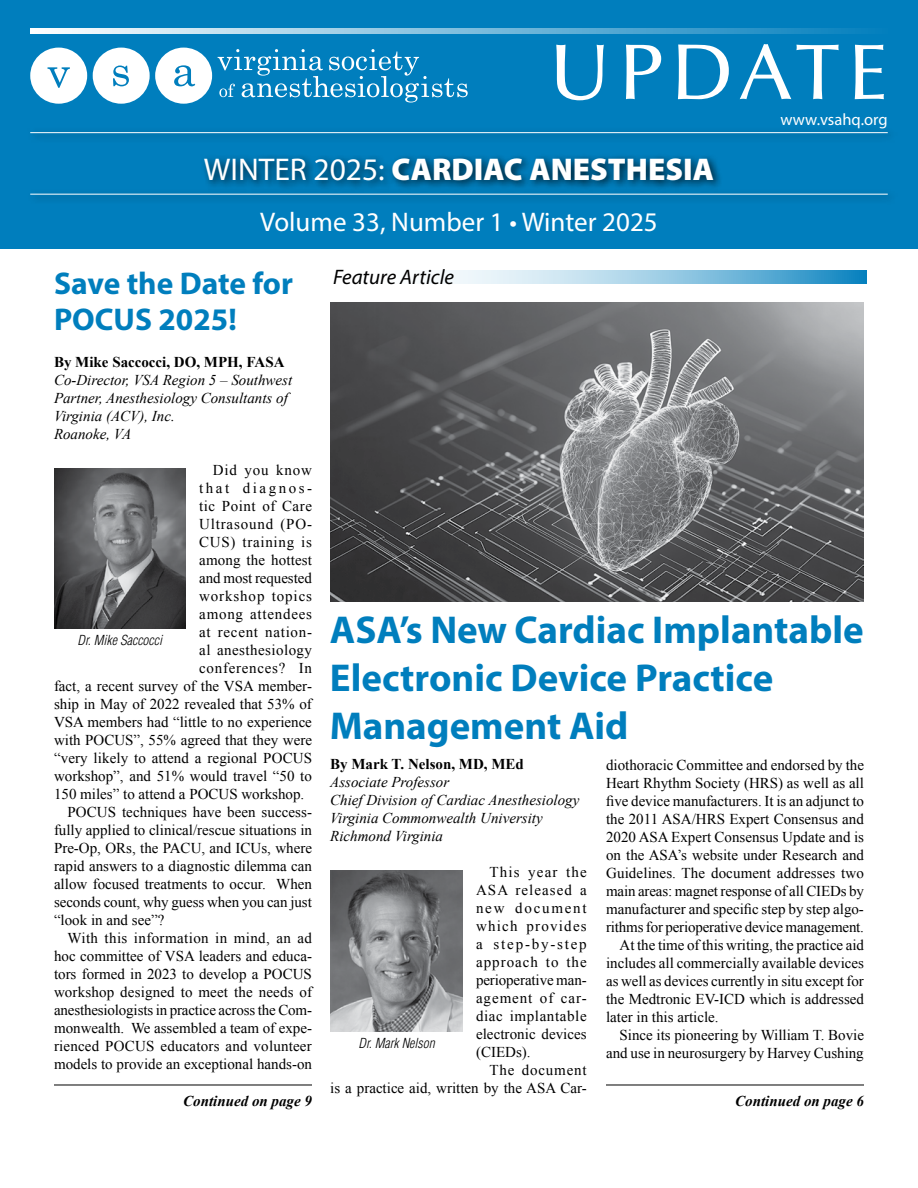
<style>
.page{position:relative;width:918px;height:1188px;background:#fff}
.page>*{position:absolute;margin:0;border:0;box-sizing:border-box;transform-origin:0 0}
.t1{font:500 78.9px "Optima LT Std";letter-spacing:.11em;color:#fff}
.t2{font:700 39px/48px "Myriad Pro";color:#007ebd}
.t3{font:900 31.5px "Myriad Pro";color:#fff}
.t4{font:700 31.5px/36px "Myriad Pro";color:#007ebd}
.t5{font:27px "Myriad Pro";color:#fff}
.t6{font:italic 21px "Myriad Pro";color:#000}
.t7{font:16.5px "Myriad Pro";color:#fff}
.t8{font:15px/18px "Times New Roman";color:#000;text-align:justify}
.t9{font:italic 15px/18px "Times New Roman";color:#000}
.t10{font:700 15px "Times New Roman";color:#000}
.t11{font:15px "Times New Roman";letter-spacing:.05em;color:#000}
.t12{font:italic 700 15px "Times New Roman";color:#000}
.t13{font:15px "Times New Roman";letter-spacing:.025em;color:#000}
.t14{font:15px "Times New Roman";letter-spacing:.06em;color:#000}
.t15{font:15px "Times New Roman";letter-spacing:.03em;color:#000}
.t16{font:15px "Times New Roman";letter-spacing:.035em;color:#000}
.t17{font:15px "Times New Roman";letter-spacing:.055em;color:#000}
.t18{font:15px "Times New Roman";letter-spacing:.045em;color:#000}
.t19{font:15px "Times New Roman";letter-spacing:.165em;color:#000}
.t20{font:italic 300 condensed 13.5px "Helvetica LT Std";color:#000}
.s1{font-weight:400}
</style>
<div class="page">
<div style="left:0;top:0;width:918px;height:249px;background:#007ebd"></div>
<svg style="left:218px;top:49px;width:250px;height:54px"></svg>
<svg style="left:93px;top:48px;width:119px;height:56px"></svg>
<svg style="left:30px;top:48px;width:57px;height:56px"></svg>
<svg style="left:30px;top:28px;width:828px;height:5px;background:#85c0de"></svg>
<div style="left:27px;top:127px;width:871px;height:78px;background:#000;opacity:.75"></div>
<hr style="left:30px;top:132px;width:858px;height:1px;background:#fff">
<hr style="left:30px;top:194px;width:858px;height:1px;background:#fff">
<svg style="left:440px;top:270px;width:427px;height:13px;background:#95c9e3"></svg>
<hr style="left:606px;top:1085px;width:258px;height:1px;background:#000">
<hr style="left:54px;top:1085px;width:258px;height:1px;background:#000">
<img style="left:330px;top:302px;width:534px;height:300px">
<img style="left:331px;top:871px;width:132px;height:160px">
<img style="left:54px;top:468px;width:132px;height:161px">
<h1 class="t1" style="left:549px;top:28px;width:340px">UPDATE</h1>
<p class="t7" style="left:781px;top:110px;width:109px">www.vsahq.org</p>
<h3 class="t3" style="left:204px;top:149px;width:512px"><span class="s1">WINTER 2025:</span> CARDIAC ANESTHESIA</h3>
<h3 class="t5" style="left:260px;top:205px;width:399px">Volume 33, Number 1 • Winter 2025</h3>
<h3 class="t6" style="left:333px;top:264px;width:123px">Feature Article</h3>
<h3 class="t4" style="left:54px;top:264px;width:241px">Save the Date for<br>POCUS 2025!</h3>
<p class="t10" style="left:54px;top:351px;width:232px">By Mike Saccocci, DO, MPH, FASA</p>
<p class="t9" style="left:54px;top:370px;width:240px">Co-Director, VSA Region 5 – Southwest<br>Partner, Anesthesiology Consultants of<br>Virginia (ACV), Inc.<br>Roanoke, VA</p>
<p class="t14" style="left:213px;top:460px;width:101px">Did you know</p>
<p class="t19" style="left:199px;top:478px;width:114px">that diagnos-</p>
<p class="t16" style="left:199px;top:496px;width:114px">tic Point of Care</p>
<p class="t17" style="left:199px;top:514px;width:114px">Ultrasound (PO-</p>
<p class="t18" style="left:199px;top:532px;width:114px">CUS) training is</p>
<p class="t8" style="left:199px;top:550px;width:114px">among the hottest</p>
<p class="t8" style="left:199px;top:568px;width:114px">and most requested</p>
<p class="t14" style="left:199px;top:586px;width:114px">workshop topics</p>
<p class="t11" style="left:199px;top:604px;width:114px">among attendees</p>
<p class="t11" style="left:199px;top:622px;width:114px">at recent nation-</p>
<p class="t15" style="left:199px;top:640px;width:114px">al anesthesiology</p>
<p class="t11" style="left:199px;top:658px;width:114px">conferences? In</p>
<p class="t8" style="left:54px;top:676px;width:260px">fact, a recent survey of the VSA member-</p>
<p class="t8" style="left:54px;top:694px;width:259px">ship in May of 2022 revealed that 53% of</p>
<p class="t8" style="left:54px;top:712px;width:259px">VSA members had “little to no experience</p>
<p class="t8" style="left:54px;top:730px;width:260px">with POCUS”, 55% agreed that they were</p>
<p class="t8" style="left:54px;top:748px;width:260px">“very likely to attend a regional POCUS</p>
<p class="t8" style="left:54px;top:766px;width:260px">workshop”, and 51% would travel “50 to</p>
<p class="t8" style="left:54px;top:784px;width:252px">150 miles” to attend a POCUS workshop.</p>
<p class="t8" style="left:68px;top:802px;width:246px">POCUS techniques have been success-</p>
<p class="t8" style="left:54px;top:820px;width:260px">fully applied to clinical/rescue situations in</p>
<p class="t8" style="left:54px;top:838px;width:260px">Pre-Op, ORs, the PACU, and ICUs, where</p>
<p class="t8" style="left:54px;top:856px;width:260px">rapid answers to a diagnostic dilemma can</p>
<p class="t8" style="left:54px;top:874px;width:260px">allow focused treatments to occur. When</p>
<p class="t8" style="left:54px;top:892px;width:259px">seconds count, why guess when you can just</p>
<p class="t8" style="left:54px;top:910px;width:112px">“look in and see”?</p>
<p class="t13" style="left:68px;top:928px;width:246px">With this information in mind, an ad</p>
<p class="t8" style="left:54px;top:946px;width:260px">hoc committee of VSA leaders and educa-</p>
<p class="t8" style="left:54px;top:964px;width:259px">tors formed in 2023 to develop a POCUS</p>
<p class="t8" style="left:54px;top:982px;width:260px">workshop designed to meet the needs of</p>
<p class="t8" style="left:54px;top:1000px;width:260px">anesthesiologists in practice across the Com-</p>
<p class="t8" style="left:54px;top:1018px;width:260px">monwealth. We assembled a team of expe-</p>
<p class="t8" style="left:54px;top:1036px;width:259px">rienced POCUS educators and volunteer</p>
<p class="t8" style="left:54px;top:1054px;width:260px">models to provide an exceptional hands-on</p>
<h2 class="t2" style="left:330px;top:604px;width:535px">ASA’s New Cardiac Implantable<br>Electronic Device Practice<br>Management Aid</h2>
<p class="t20" style="left:78px;top:632px;width:86px">Dr. Mike Saccocci</p>
<p class="t8" style="left:606px;top:755px;width:259px">diothoracic Committee and endorsed by the</p>
<p class="t8" style="left:606px;top:773px;width:259px">Heart Rhythm Society (HRS) as well as all</p>
<p class="t8" style="left:606px;top:791px;width:260px">five device manufacturers. It is an adjunct to</p>
<p class="t8" style="left:606px;top:809px;width:259px">the 2011 ASA/HRS Expert Consensus and</p>
<p class="t8" style="left:606px;top:827px;width:259px">2020 ASA Expert Consensus Update and is</p>
<p class="t8" style="left:606px;top:845px;width:259px">on the ASA’s website under Research and</p>
<p class="t8" style="left:606px;top:863px;width:259px">Guidelines. The document addresses two</p>
<p class="t8" style="left:606px;top:881px;width:259px">main areas: magnet response of all CIEDs by</p>
<p class="t8" style="left:606px;top:899px;width:259px">manufacturer and specific step by step algo-</p>
<p class="t8" style="left:606px;top:917px;width:259px">rithms for perioperative device management.</p>
<p class="t8" style="left:620px;top:935px;width:246px">At the time of this writing, the practice aid</p>
<p class="t8" style="left:606px;top:953px;width:259px">includes all commercially available devices</p>
<p class="t8" style="left:606px;top:971px;width:259px">as well as devices currently in situ except for</p>
<p class="t8" style="left:606px;top:989px;width:259px">the Medtronic EV-ICD which is addressed</p>
<p class="t8" style="left:606px;top:1007px;width:114px">later in this article.</p>
<p class="t8" style="left:620px;top:1025px;width:246px">Since its pioneering by William T. Bovie</p>
<p class="t8" style="left:606px;top:1043px;width:259px">and use in neurosurgery by Harvey Cushing</p>
<p class="t10" style="left:330px;top:754px;width:195px">By Mark T. Nelson, MD, MEd</p>
<p class="t9" style="left:330px;top:773px;width:251px">Associate Professor<br>Chief Division of Cardiac Anesthesiology<br>Virginia Commonwealth University<br>Richmond Virginia</p>
<p class="t8" style="left:476px;top:863px;width:112px;text-indent:13px">This year the ASA released a new document which provides a step-by-step approach to the perioperative man&shy;agement of car&shy;diac implantable electronic devices (CIEDs).</p>
<p class="t8" style="left:330px;top:1061px;width:258px;text-align:right">The document<br>is a practice aid, written by the ASA Car-</p>
<p class="t20" style="left:359px;top:1035px;width:78px">Dr. Mark Nelson</p>
<p class="t12" style="left:183px;top:1090px;width:130px">Continued on page 9</p>
<p class="t12" style="left:735px;top:1090px;width:130px">Continued on page 6</p>
</div>
